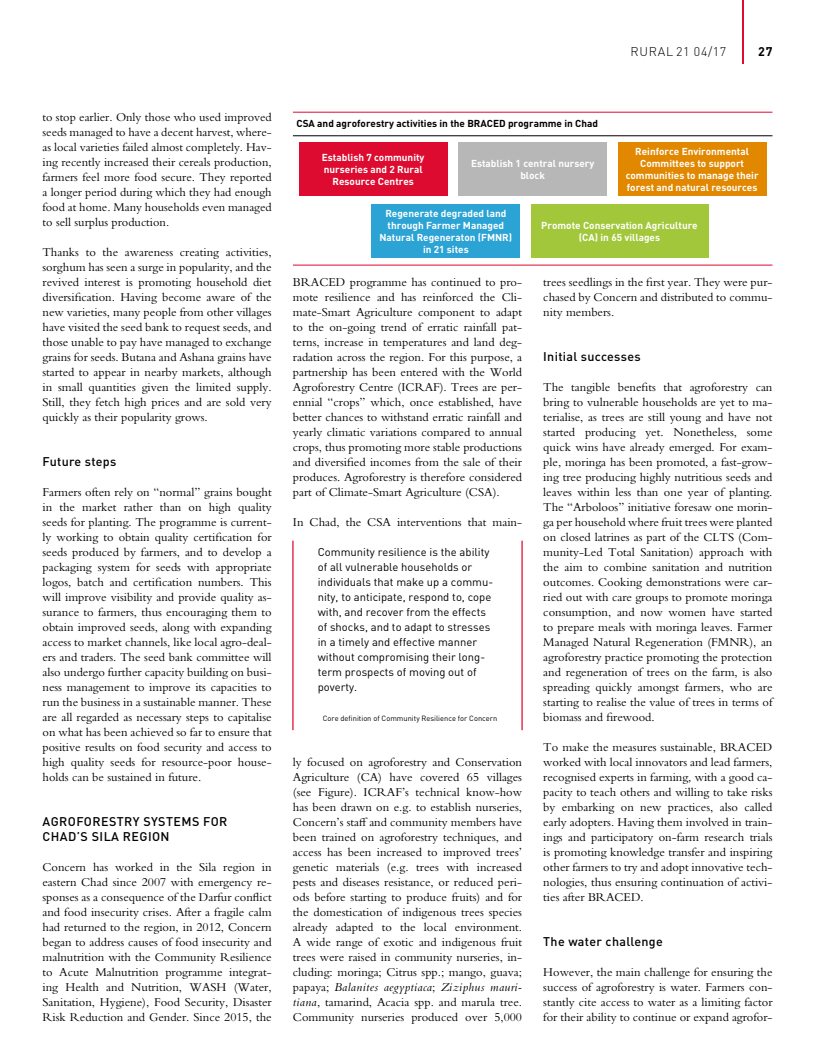
<style>
.page{position:relative;width:815px;height:1063px;background:#fff}
.page>*{position:absolute;margin:0;border:0;box-sizing:border-box;transform-origin:0 0}
.t1{font:12.5px/15px "Bembo Std";color:#000;text-align:justify}
.t2{font:500 12.5px/15px "DIN Pro";letter-spacing:.025em;color:#000}
.t3{font:300 12.5px "DIN Pro";letter-spacing:.06em;color:#000}
.t4{font:700 12.5px "DIN Pro";color:#000}
.t5{font:11.25px/15px "DIN Pro";color:#000}
.t6{font:700 10px/12px "DIN Pro";color:#fff;text-align:center}
.t7{font:700 10px "DIN Pro";color:#000}
.t8{font:7.5px "DIN Pro";color:#000}
.s1{font-style:italic}
</style>
<div class="page">
<hr style="left:742px;top:0;width:2px;height:64px;background:#dd0b2f">
<hr style="left:292px;top:541px;width:2px;height:189px;background:#dd0b2f">
<hr style="left:521px;top:541px;width:2px;height:189px;background:#dd0b2f">
<hr style="left:293px;top:136px;width:479px;height:1px;background:#000">
<hr style="left:293px;top:112px;width:479px;height:1px;background:#dd0b2f">
<hr style="left:293px;top:265px;width:479px;height:1px;background:#dd0b2f">
<div style="left:299px;top:143px;width:149px;height:53px;background:#dd0b2f"></div>
<div style="left:458px;top:143px;width:149px;height:53px;background:#b8b7b7"></div>
<div style="left:618px;top:143px;width:149px;height:53px;background:#e18800"></div>
<div style="left:371px;top:205px;width:149px;height:53px;background:#2ba3d5"></div>
<div style="left:531px;top:205px;width:177px;height:53px;background:#a2c73a"></div>
<p class="t3" style="left:630px;top:43px;width:97px">RURAL 21 04/17</p>
<p class="t4" style="left:758px;top:43px;width:16px">27</p>
<p class="t1" style="left:43px;top:110px;width:231px">to stop earlier. Only those who used improved seeds managed to have a decent harvest, where&shy;as local varieties failed almost completely. Hav&shy;ing recently increased their cereals production, farmers feel more food secure. They reported a longer period during which they had enough food at home. Many households even managed to sell surplus production.</p>
<p class="t1" style="left:43px;top:245px;width:231px">Thanks to the awareness creating activities, sorghum has seen a surge in popularity, and the revived interest is promoting household diet diversification. Having become aware of the new varieties, many people from other villages have visited the seed bank to request seeds, and those unable to pay have managed to exchange grains for seeds. Butana and Ashana grains have started to appear in nearby markets, although in small quantities given the limited supply.<br>Still, they fetch high prices and are sold very quickly as their popularity grows.</p>
<p class="t2" style="left:43px;top:454px;width:75px">Future steps</p>
<p class="t1" style="left:43px;top:485px;width:231px">Farmers often rely on “normal” grains bought in the market rather than on high quality seeds for planting. The programme is current&shy;ly working to obtain quality certification for seeds produced by farmers, and to develop a packaging system for seeds with appropriate logos, batch and certification numbers. This will improve visibility and provide quality as&shy;surance to farmers, thus encouraging them to obtain improved seeds, along with expanding access to market channels, like local agro-deal&shy;ers and traders. The seed bank committee will also undergo further capacity building on busi&shy;ness management to improve its capacities to run the business in a sustainable manner. These are all regarded as necessary steps to capitalise on what has been achieved so far to ensure that positive results on food security and access to high quality seeds for resource-poor house&shy;holds can be sustained in future.</p>
<p class="t2" style="left:43px;top:814px;width:186px">AGROFORESTRY SYSTEMS FOR<br>CHAD’S SILA REGION</p>
<p class="t1" style="left:43px;top:860px;width:231px">Concern has worked in the Sila region in eastern Chad since 2007 with emergency re&shy;sponses as a consequence of the Darfur conflict and food insecurity crises. After a fragile calm had returned to the region, in 2012, Concern began to address causes of food insecurity and malnutrition with the Community Resilience to Acute Malnutrition programme integrat&shy;ing Health and Nutrition, WASH (Water, Sanitation, Hygiene), Food Security, Disaster Risk Reduction and Gender. Since 2015, the</p>
<p class="t7" style="left:296px;top:117px;width:303px">CSA and agroforestry activities in the BRACED programme in Chad</p>
<p class="t6" style="left:322px;top:151px;width:104px">Establish 7 community nurseries and 2 Rural<br>Resource Centres</p>
<p class="t6" style="left:471px;top:157px;width:125px">Establish 1 central nursery block</p>
<p class="t6" style="left:626px;top:145px;width:134px">Reinforce Environmental<br>Committees to support communities to manage their forest and natural resources</p>
<p class="t6" style="left:380px;top:207px;width:134px">Regenerate degraded land through Farmer Managed<br>Natural Regeneraton (FMNR) in 21 sites</p>
<p class="t6" style="left:541px;top:219px;width:158px">Promote Conservation Agriculture (CA) in 65 villages</p>
<p class="t1" style="left:293px;top:275px;width:231px">BRACED programme has continued to pro&shy;mote resilience and has reinforced the Cli&shy;mate-Smart Agriculture component to adapt to the on-going trend of erratic rainfall pat&shy;terns, increase in temperatures and land deg&shy;radation across the region. For this purpose, a partnership has been entered with the World Agroforestry Centre (ICRAF). Trees are per&shy;ennial “crops” which, once established, have better chances to withstand erratic rainfall and yearly climatic variations compared to annual crops, thus promoting more stable productions and diversified incomes from the sale of their produces. Agroforestry is therefore considered part of Climate-Smart Agriculture (CSA).</p>
<p class="t1" style="left:293px;top:515px;width:231px">In Chad, the CSA interventions that main-</p>
<p class="t5" style="left:318px;top:544px;width:177px">Community resilience is the ability of all vulnerable households or individuals that make up a commu&shy;nity, to anticipate, respond to, cope with, and recover from the effects of shocks, and to adapt to stresses in a timely and effective manner without compromising their long&shy;term prospects of moving out of poverty.</p>
<p class="t8" style="left:323px;top:713px;width:176px">Core definition of Community Resilience for Concern</p>
<p class="t1" style="left:293px;top:755px;width:231px">ly focused on agroforestry and Conservation Agriculture (CA) have covered 65 villages (see Figure). ICRAF’s technical know-how has been drawn on e.g. to establish nurseries, Concern’s staff and community members have been trained on agroforestry techniques, and access has been increased to improved trees’ genetic materials (e.g. trees with increased pests and diseases resistance, or reduced peri&shy;ods before starting to produce fruits) and for the domestication of indigenous trees species already adapted to the local environment.<br>A wide range of exotic and indigenous fruit trees were raised in community nurseries, in&shy;cluding: moringa; Citrus spp.; mango, guava; papaya; <span class="s1">Balanites aegyptiaca</span>; <span class="s1">Ziziphus mauri&shy;tiana</span>, tamarind, Acacia spp. and marula tree.<br>Community nurseries produced over 5,000</p>
<p class="t1" style="left:543px;top:275px;width:231px">trees seedlings in the first year. They were pur&shy;chased by Concern and distributed to commu&shy;nity members.</p>
<p class="t2" style="left:543px;top:349px;width:99px">Initial successes</p>
<p class="t1" style="left:543px;top:380px;width:231px">The tangible benefits that agroforestry can bring to vulnerable households are yet to ma&shy;terialise, as trees are still young and have not started producing yet. Nonetheless, some quick wins have already emerged. For exam&shy;ple, moringa has been promoted, a fast-grow&shy;ing tree producing highly nutritious seeds and leaves within less than one year of planting.<br>The “Arboloos” initiative foresaw one morin&shy;ga per household where fruit trees were planted on closed latrines as part of the CLTS (Com&shy;munity-Led Total Sanitation) approach with the aim to combine sanitation and nutrition outcomes. Cooking demonstrations were car&shy;ried out with care groups to promote moringa consumption, and now women have started to prepare meals with moringa leaves. Farmer Managed Natural Regeneration (FMNR), an agroforestry practice promoting the protection and regeneration of trees on the farm, is also spreading quickly amongst farmers, who are starting to realise the value of trees in terms of biomass and firewood.</p>
<p class="t1" style="left:543px;top:740px;width:231px">To make the measures sustainable, BRACED worked with local innovators and lead farmers, recognised experts in farming, with a good ca&shy;pacity to teach others and willing to take risks by embarking on new practices, also called early adopters. Having them involved in train&shy;ings and participatory on-farm research trials is promoting knowledge transfer and inspiring other farmers to try and adopt innovative tech&shy;nologies, thus ensuring continuation of activi&shy;ties after BRACED.</p>
<p class="t2" style="left:543px;top:934px;width:121px">The water challenge</p>
<p class="t1" style="left:543px;top:965px;width:231px">However, the main challenge for ensuring the success of agroforestry is water. Farmers con&shy;stantly cite access to water as a limiting factor for their ability to continue or expand agrofor-</p>
</div>
